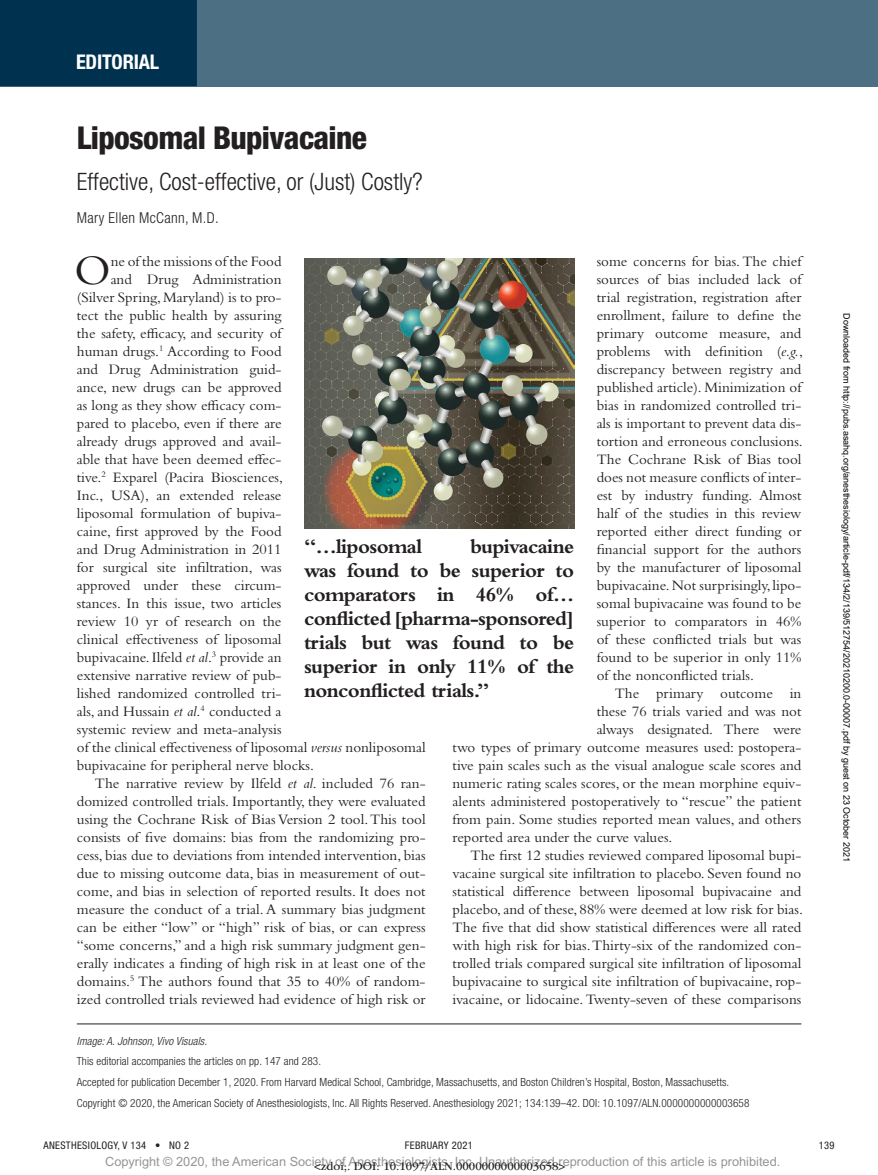
<style>
.page{position:relative;width:878px;height:1175px;background:#fff}
.page>*{position:absolute;margin:0;border:0;box-sizing:border-box;transform-origin:0 0}
.t1{font:43.95px "Bembo Std";color:#231f20}
.t2{font:800 condensed 31.5px "Helvetica Neue LT Std";letter-spacing:-.02em;color:#231f20}
.t3{font:300 condensed 24px "Helvetica Neue LT Std";color:#231f20}
.t4{font:700 21px/24px "Bembo Std";letter-spacing:-.03em;color:#231f20;text-align:justify}
.t5{font:700 condensed 20.25px "Helvetica Neue LT Std";letter-spacing:-.01em;color:#fff}
.t6{font:15px/18px "Bembo Std";color:#231f20;text-align:justify}
.t7{font:300 condensed 15px "Helvetica Neue LT Std";letter-spacing:.02em;color:#231f20}
.t8{font:12.75px "Arial MT Std";color:#939598}
.t9{font:12px "ITC Garamond Std";color:#231f20}
.t10{font:300 condensed 11.25px/21.1px "Helvetica Neue LT Std";letter-spacing:.01em;color:#231f20}
.t11{font:italic 300 condensed 11.25px "Helvetica Neue LT Std";letter-spacing:.01em;color:#231f20}
.t12{font:condensed 10.5px "Helvetica Neue LT Std";letter-spacing:.03em;color:#231f20}
.t13{font:9px "Arial";color:#000}
.s1{font-style:italic}
</style>
<div class="page">
<div style="left:0;top:0;width:878px;height:86px;background:#4d6f84"></div>
<div style="left:0;top:0;width:197px;height:86px;background:#003250"></div>
<img style="left:304px;top:259px;width:270px;height:270px">
<hr style="left:77px;top:1023px;width:724px;height:1px;background:#231f20">
<h3 class="t5" style="left:76px;top:49px;width:85px">EDITORIAL</h3>
<h2 class="t2" style="left:77px;top:119px;width:292px">Liposomal Bupivacaine</h2>
<h3 class="t3" style="left:77px;top:167px;width:347px">Effective, Cost-effective, or (Just) Costly?</h3>
<p class="t7" style="left:77px;top:209px;width:143px">Mary Ellen McCann, M.D.</p>
<h1 class="t1" style="left:74px;top:244px;width:38px">O</h1>
<p class="t6" style="left:111px;top:251px;width:172px">ne of the missions of the Food</p>
<p class="t6" style="left:596px;top:251px;width:208px">some concerns for bias. The chief sources of bias included lack of trial registration, registration after enrollment, failure to define the primary outcome measure, and problems with definition (<span class="s1">e.g.</span>, discrepancy between registry and published article). Minimization of bias in randomized controlled tri&shy;als is important to prevent data dis&shy;tortion and erroneous conclusions.<br>The Cochrane Risk of Bias tool does not measure conflicts of inter&shy;est by industry funding. Almost half of the studies in this review reported either direct funding or financial support for the authors by the manufacturer of liposomal bupivacaine. Not surprisingly, lipo&shy;somal bupivacaine was found to be superior to comparators in 46% of these conflicted trials but was found to be superior in only 11% of the nonconflicted trials.</p>
<p class="t6" style="left:614px;top:683px;width:188px">The primary outcome in</p>
<p class="t6" style="left:596px;top:701px;width:206px">these 76 trials varied and was not</p>
<p class="t6" style="left:596px;top:719px;width:206px">always designated. There were</p>
<p class="t6" style="left:452px;top:737px;width:350px">two types of primary outcome measures used: postopera-</p>
<p class="t6" style="left:452px;top:755px;width:350px">tive pain scales such as the visual analogue scale scores and</p>
<p class="t6" style="left:452px;top:773px;width:350px">numeric rating scales scores, or the mean morphine equiv-</p>
<p class="t6" style="left:452px;top:791px;width:350px">alents administered postoperatively to “rescue” the patient</p>
<p class="t6" style="left:452px;top:809px;width:350px">from pain. Some studies reported mean values, and others</p>
<p class="t6" style="left:452px;top:827px;width:221px">reported area under the curve values.</p>
<p class="t6" style="left:470px;top:845px;width:332px">The first 12 studies reviewed compared liposomal bupi-</p>
<p class="t6" style="left:452px;top:863px;width:350px">vacaine surgical site infiltration to placebo. Seven found no</p>
<p class="t6" style="left:452px;top:881px;width:350px">statistical difference between liposomal bupivacaine and</p>
<p class="t6" style="left:452px;top:899px;width:352px">placebo, and of these, 88% were deemed at low risk for bias.</p>
<p class="t6" style="left:452px;top:917px;width:350px">The five that did show statistical differences were all rated</p>
<p class="t6" style="left:452px;top:935px;width:350px">with high risk for bias. Thirty-six of the randomized con-</p>
<p class="t6" style="left:452px;top:953px;width:350px">trolled trials compared surgical site infiltration of liposomal</p>
<p class="t6" style="left:452px;top:971px;width:350px">bupivacaine to surgical site infiltration of bupivacaine, rop-</p>
<p class="t6" style="left:452px;top:989px;width:350px">ivacaine, or lidocaine. Twenty-seven of these comparisons</p>
<p class="t6" style="left:111px;top:269px;width:172px">and Drug Administration</p>
<p class="t6" style="left:77px;top:287px;width:206px">(Silver Spring, Maryland) is to pro-</p>
<p class="t6" style="left:77px;top:305px;width:206px">tect the public health by assuring</p>
<p class="t6" style="left:77px;top:323px;width:206px">the safety, efficacy, and security of</p>
<p class="t6" style="left:77px;top:341px;width:206px">human drugs.<sup>1</sup> According to Food</p>
<p class="t6" style="left:77px;top:359px;width:206px">and Drug Administration guid-</p>
<p class="t6" style="left:77px;top:377px;width:206px">ance, new drugs can be approved</p>
<p class="t6" style="left:77px;top:395px;width:206px">as long as they show efficacy com-</p>
<p class="t6" style="left:77px;top:413px;width:206px">pared to placebo, even if there are</p>
<p class="t6" style="left:77px;top:431px;width:206px">already drugs approved and avail-</p>
<p class="t6" style="left:77px;top:449px;width:206px">able that have been deemed effec-</p>
<p class="t6" style="left:77px;top:467px;width:208px">tive.<sup>2</sup> Exparel (Pacira Biosciences,</p>
<p class="t6" style="left:77px;top:485px;width:206px">Inc., USA), an extended release</p>
<p class="t6" style="left:77px;top:503px;width:206px">liposomal formulation of bupiva-</p>
<p class="t6" style="left:77px;top:521px;width:206px">caine, first approved by the Food</p>
<p class="t6" style="left:77px;top:539px;width:206px">and Drug Administration in 2011</p>
<p class="t6" style="left:77px;top:557px;width:206px">for surgical site infiltration, was</p>
<p class="t6" style="left:77px;top:575px;width:206px">approved under these circum-</p>
<p class="t6" style="left:77px;top:593px;width:206px">stances. In this issue, two articles</p>
<p class="t6" style="left:77px;top:611px;width:206px">review 10 yr of research on the</p>
<p class="t6" style="left:77px;top:629px;width:206px">clinical effectiveness of liposomal</p>
<p class="t6" style="left:77px;top:647px;width:206px">bupivacaine. Ilfeld <span class="s1">et al</span>.<sup>3</sup> provide an</p>
<p class="t6" style="left:77px;top:665px;width:206px">extensive narrative review of pub-</p>
<p class="t6" style="left:77px;top:683px;width:206px">lished randomized controlled tri-</p>
<p class="t6" style="left:77px;top:701px;width:206px">als, and Hussain <span class="s1">et al</span>.<sup>4</sup> conducted a</p>
<p class="t6" style="left:77px;top:719px;width:206px">systemic review and meta-analysis</p>
<p class="t6" style="left:77px;top:737px;width:350px">of the clinical effectiveness of liposomal <span class="s1">versus</span> nonliposomal</p>
<p class="t6" style="left:77px;top:755px;width:239px">bupivacaine for peripheral nerve blocks.</p>
<p class="t6" style="left:95px;top:773px;width:332px">The narrative review by Ilfeld <span class="s1">et al</span>. included 76 ran-</p>
<p class="t6" style="left:77px;top:791px;width:350px">domized controlled trials. Importantly, they were evaluated</p>
<p class="t6" style="left:77px;top:809px;width:350px">using the Cochrane Risk of Bias Version 2 tool. This tool</p>
<p class="t6" style="left:77px;top:827px;width:350px">consists of five domains: bias from the randomizing pro-</p>
<p class="t6" style="left:77px;top:845px;width:350px">cess, bias due to deviations from intended intervention, bias</p>
<p class="t6" style="left:77px;top:863px;width:350px">due to missing outcome data, bias in measurement of out-</p>
<p class="t6" style="left:77px;top:881px;width:350px">come, and bias in selection of reported results. It does not</p>
<p class="t6" style="left:77px;top:899px;width:350px">measure the conduct of a trial. A summary bias judgment</p>
<p class="t6" style="left:77px;top:917px;width:350px">can be either “low” or “high” risk of bias, or can express</p>
<p class="t6" style="left:77px;top:935px;width:350px">“some concerns,” and a high risk summary judgment gen-</p>
<p class="t6" style="left:77px;top:953px;width:350px">erally indicates a finding of high risk in at least one of the</p>
<p class="t6" style="left:77px;top:971px;width:350px">domains.<sup>5</sup> The authors found that 35 to 40% of random-</p>
<p class="t6" style="left:77px;top:989px;width:350px">ized controlled trials reviewed had evidence of high risk or</p>
<h3 class="t4" style="left:304px;top:534px;width:272px;text-indent:166px">bupivacaine was found to be superior to comparators in 46% of… conflicted [pharma-sponsored] trials but was found to be superior in only 11% of the nonconflicted trials.”</h3>
<h3 class="t4" style="left:304px;top:534px;width:119px">“…liposomal</h3>
<p class="t11" style="left:77px;top:1034px;width:132px">Image: A. Johnson, Vivo Visuals.</p>
<p class="t10" style="left:77px;top:1050px;width:674px">This editorial accompanies the articles on pp. 147 and 283.<br>Accepted for publication December 1, 2020. From Harvard Medical School, Cambridge, Massachusetts, and Boston Children’s Hospital, Boston, Massachusetts.<br>Copyright © 2020, the American Society of Anesthesiologists, Inc. All Rights Reserved. Anesthesiology 2021; 134:139–42. DOI: 10.1097/ALN.0000000000003658</p>
<p class="t13" style="left:850px;top:313px;width:550px;rotate:90deg">Downloaded from http://pubs.asahq.org/anesthesiology/article-pdf/134/2/139/512754/20210200.0-00007.pdf by guest on 23 October 2021</p>
<p class="t12" style="left:44px;top:1139px;width:147px">ANESTHESIOLOGY, V 134 • NO 2</p>
<p class="t12" style="left:405px;top:1139px;width:69px">FEBRUARY 2021</p>
<p class="t12" style="left:818px;top:1139px;width:17px">139</p>
<p class="t8" style="left:105px;top:1154px;width:676px">Copyright © 2020, the American Society of Anesthesiologists, Inc. Unauthorized reproduction of this article is prohibited.</p>
<p class="t9" style="left:314px;top:1159px;width:253px">&lt;zdoi;. DOI: 10.1097/ALN.0000000000003658&gt;</p>
</div>
